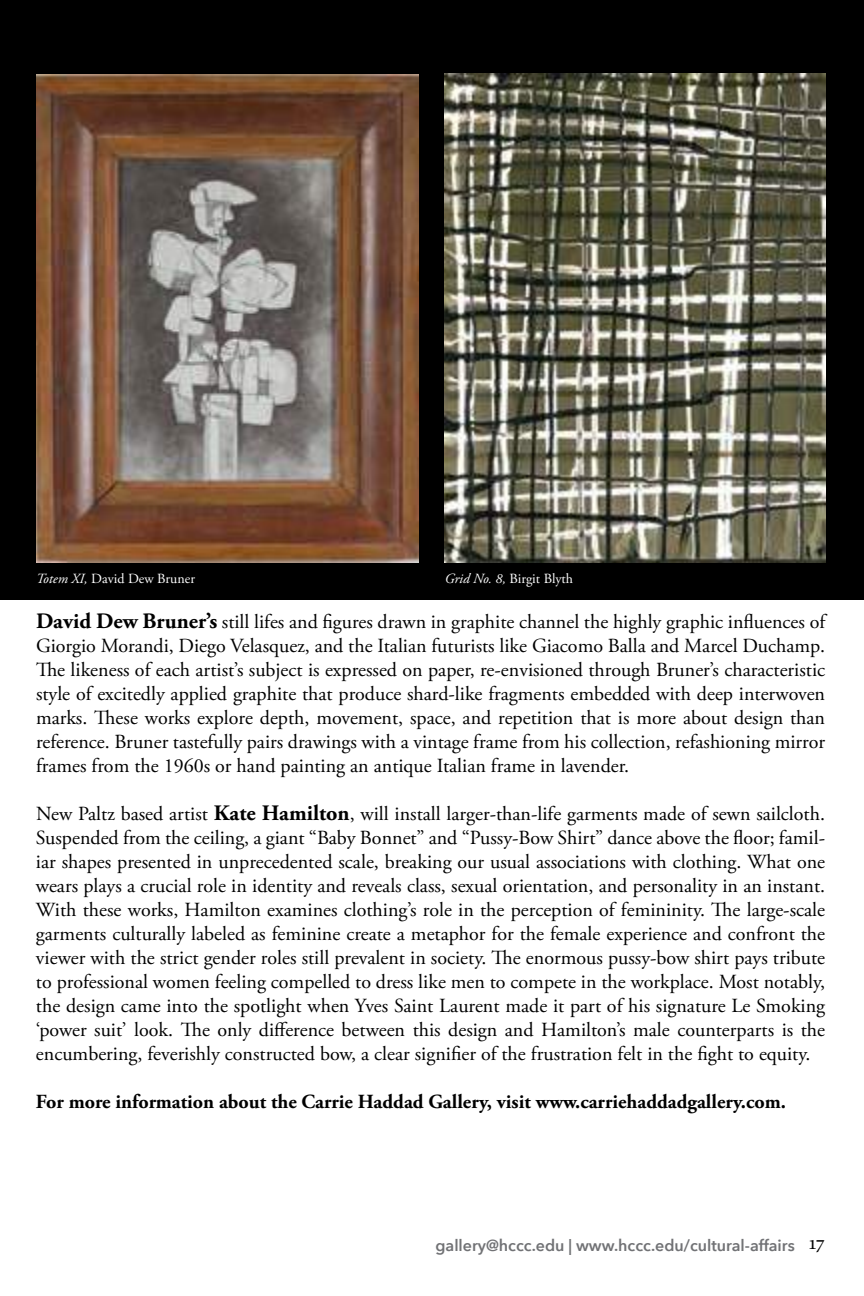
<style>
.page{position:relative;width:864px;height:1296px;background:#fff}
.page>*{position:absolute;margin:0;border:0;box-sizing:border-box;transform-origin:0 0}
.t1{font:20px/24px "Adobe Garamond Pro";color:#000;text-align:justify}
.t2{font:700 20px "Adobe Garamond Pro";color:#000}
.t3{font:600 16px "Avenir Next";color:#717275}
.t4{font:14px "Adobe Garamond Pro";color:#fff}
.s1{font-style:italic}
.s2{font-weight:700;font-size:22px}
.s3{font-family:"Minion Pro";font-weight:400;font-size:20px;color:#000}
</style>
<div class="page">
<div style="left:0;top:0;width:864px;height:599px;background:#000"></div>
<img style="left:445px;top:73px;width:380px;height:490px">
<img style="left:36px;top:74px;width:382px;height:489px">
<p class="t4" style="left:36px;top:570px;width:160px"><span class="s1">Totem XI,</span> David Dew Bruner</p>
<p class="t4" style="left:445px;top:570px;width:130px"><span class="s1">Grid No. 8,</span> Birgit Blyth</p>
<p class="t1" style="left:36px;top:610px;width:791px"><span class="s2">David Dew Bruner’s</span> still lifes and figures drawn in graphite channel the highly graphic influences of Giorgio Morandi, Diego Velasquez, and the Italian futurists like Giacomo Balla and Marcel Duchamp.<br>The likeness of each artist’s subject is expressed on paper, re-envisioned through Bruner’s characteristic style of excitedly applied graphite that produce shard-like fragments embedded with deep interwoven marks. These works explore depth, movement, space, and repetition that is more about design than reference. Bruner tastefully pairs drawings with a vintage frame from his collection, refashioning mirror frames from the 1960s or hand painting an antique Italian frame in lavender.</p>
<p class="t1" style="left:36px;top:802px;width:791px">New Paltz based artist <span class="s2">Kate Hamilton</span>, will install larger-than-life garments made of sewn sailcloth.<br>Suspended from the ceiling, a giant “Baby Bonnet” and “Pussy-Bow Shirt” dance above the floor; famil&shy;iar shapes presented in unprecedented scale, breaking our usual associations with clothing. What one wears plays a crucial role in identity and reveals class, sexual orientation, and personality in an instant.<br>With these works, Hamilton examines clothing’s role in the perception of femininity. The large-scale garments culturally labeled as feminine create a metaphor for the female experience and confront the viewer with the strict gender roles still prevalent in society. The enormous pussy-bow shirt pays tribute to professional women feeling compelled to dress like men to compete in the workplace. Most notably, the design came into the spotlight when Yves Saint Laurent made it part of his signature Le Smoking ‘power suit’ look. The only difference between this design and Hamilton’s male counterparts is the encumbering, feverishly constructed bow, a clear signifier of the frustration felt in the fight to equity.</p>
<p class="t2" style="left:36px;top:1090px;width:752px">For more information about the Carrie Haddad Gallery, visit www.carriehaddadgallery.com.</p>
<p class="t3" style="left:435px;top:1231px;width:391px">gallery@hccc.edu | www.hccc.edu/cultural-affairs <span class="s3">17</span></p>
</div>
